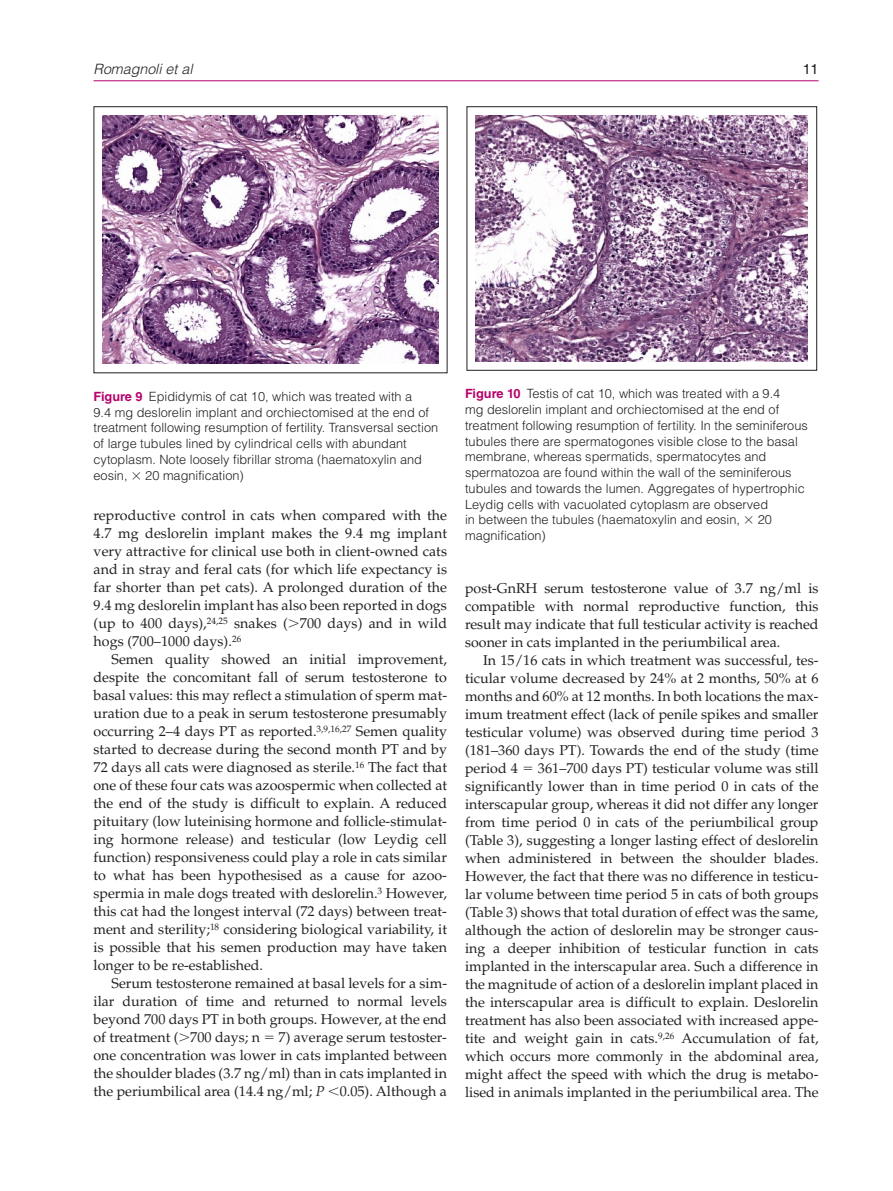
<style>
.page{position:relative;width:893px;height:1191px;background:#fff}
.page>*{position:absolute;margin:0;border:0;box-sizing:border-box;transform-origin:0 0}
.t1{font:14.25px/18px "Palatino LT Std";color:#231f20;text-align:justify}
.t2{font:italic 300 14.25px "Helvetica LT Std";color:#231f20}
.t3{font:14.25px "Helvetica LT Std";color:#231f20}
.t4{font:300 12.75px/15.8px "Helvetica LT Std";color:#231f20}
.s1{font-weight:700;color:#b6036c}
.s2{font-style:italic}
</style>
<div class="page">
<hr style="left:94px;top:80px;width:725px;height:1px;background:#b6036c">
<img style="left:103px;top:116px;width:335px;height:248px">
<img style="left:476px;top:116px;width:332px;height:245px">
<div style="left:467px;top:106px;width:350px;height:265px;border:1px solid #231f20"></div>
<p class="t2" style="left:94px;top:60px;width:100px">Romagnoli et al</p>
<p class="t3" style="left:803px;top:61px;width:17px">11</p>
<p class="t4" style="left:94px;top:388px;width:346px"><span class="s1">Figure 9</span> Epididymis of cat 10, which was treated with a<br>9.4 mg deslorelin implant and orchiectomised at the end of treatment following resumption of fertility. Transversal section of large tubules lined by cylindrical cells with abundant cytoplasm. Note loosely fibrillar stroma (haematoxylin and eosin,</p>
<p class="t4" style="left:145px;top:467px;width:100px">20 magnification)</p>
<p class="t1" style="left:94px;top:506px;width:355px">reproductive control in cats when compared with the 4.7 mg deslorelin implant makes the 9.4 mg implant very attractive for clinical use both in client-owned cats and in stray and feral cats (for which life expectancy is far shorter than pet cats). A prolonged duration of the 9.4 mg deslorelin implant has also been reported in dogs (up to 400 days),<sup>24,25</sup> snakes ( 700 days) and in wild hogs (700–1000 days).<sup>26</sup></p>
<p class="t1" style="left:94px;top:650px;width:355px;text-indent:18px">Semen quality showed an initial improvement, despite the concomitant fall of serum testosterone to basal values: this may reflect a stimulation of sperm mat&shy;uration due to a peak in serum testosterone presumably occurring 2–4 days PT as reported.<sup>3,9,16,27</sup> Semen quality started to decrease during the second month PT and by 72 days all cats were diagnosed as sterile.<sup>16</sup> The fact that one of these four cats was azoospermic when collected at the end of the study is difficult to explain. A reduced pituitary (low luteinising hormone and follicle-stimulat&shy;ing hormone release) and testicular (low Leydig cell function) responsiveness could play a role in cats similar to what has been hypothesised as a cause for azoo&shy;spermia in male dogs treated with deslorelin.<sup>3</sup> However, this cat had the longest interval (72 days) between treat&shy;ment and sterility;<sup>18</sup> considering biological variability, it is possible that his semen production may have taken longer to be re-established.</p>
<p class="t1" style="left:94px;top:974px;width:355px;text-indent:18px">Serum testosterone remained at basal levels for a sim&shy;ilar duration of time and returned to normal levels beyond 700 days PT in both groups. However, at the end of treatment ( 700 days; n</p>
<p class="t1" style="left:94px;top:1028px;width:355px;text-indent:185px">7) average serum testoster&shy;one concentration was lower in cats implanted between the shoulder blades (3.7 ng/ml) than in cats implanted in the periumbilical area (14.4 ng/ml; <span class="s2">P</span> 0.05). Although a</p>
<p class="t4" style="left:465px;top:386px;width:344px"><span class="s1">Figure 10</span> Testis of cat 10, which was treated with a 9.4<br>mg deslorelin implant and orchiectomised at the end of treatment following resumption of fertility. In the seminiferous tubules there are spermatogones visible close to the basal membrane, whereas spermatids, spermatocytes and spermatozoa are found within the wall of the seminiferous tubules and towards the lumen. Aggregates of hypertrophic Leydig cells with vacuolated cytoplasm are observed<br>in between the tubules (haematoxylin and eosin,</p>
<p class="t4" style="left:758px;top:512px;width:16px">20</p>
<p class="t4" style="left:465px;top:527px;width:82px">magnification)</p>
<p class="t1" style="left:465px;top:579px;width:355px">post-GnRH serum testosterone value of 3.7 ng/ml is compatible with normal reproductive function, this result may indicate that full testicular activity is reached sooner in cats implanted in the periumbilical area.</p>
<p class="t1" style="left:465px;top:651px;width:355px;text-indent:18px">In 15/16 cats in which treatment was successful, tes&shy;ticular volume decreased by 24% at 2 months, 50% at 6 months and 60% at 12 months. In both locations the max&shy;imum treatment effect (lack of penile spikes and smaller testicular volume) was observed during time period 3 (181–360 days PT). Towards the end of the study (time period 4</p>
<p class="t1" style="left:465px;top:759px;width:355px;text-indent:73px">361–700 days PT) testicular volume was still significantly lower than in time period 0 in cats of the interscapular group, whereas it did not differ any longer from time period 0 in cats of the periumbilical group (Table 3), suggesting a longer lasting effect of deslorelin when administered in between the shoulder blades.<br>However, the fact that there was no difference in testicu&shy;lar volume between time period 5 in cats of both groups (Table 3) shows that total duration of effect was the same, although the action of deslorelin may be stronger caus&shy;ing a deeper inhibition of testicular function in cats implanted in the interscapular area. Such a difference in the magnitude of action of a deslorelin implant placed in the interscapular area is difficult to explain. Deslorelin treatment has also been associated with increased appe&shy;tite and weight gain in cats.<sup>9,26</sup> Accumulation of fat, which occurs more commonly in the abdominal area, might affect the speed with which the drug is metabo&shy;lised in animals implanted in the periumbilical area. The</p>
</div>
